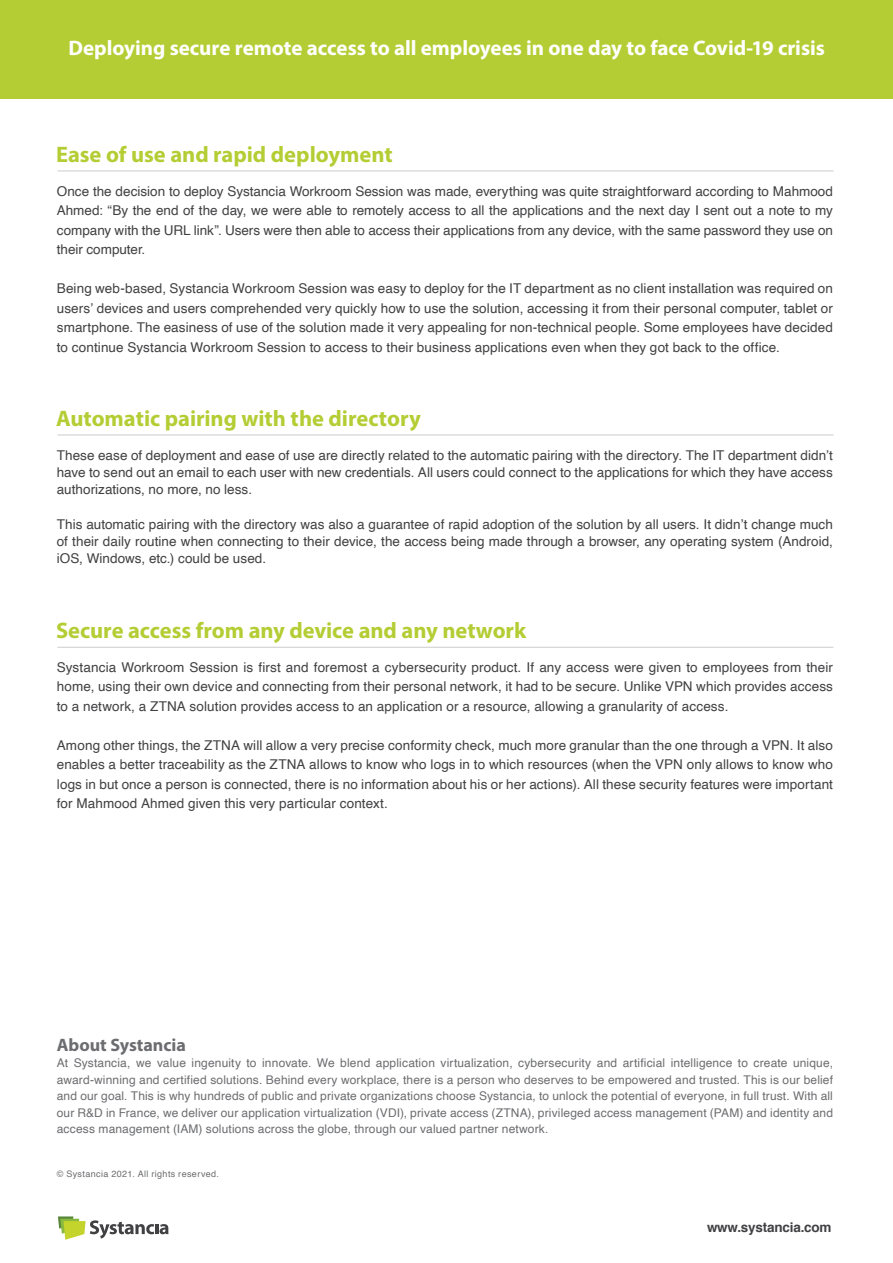
<style>
.page{position:relative;width:893px;height:1263px;background:#fff}
.page>*{position:absolute;margin:0;border:0;box-sizing:border-box;transform-origin:0 0}
.t1{font:700 22.5px "Myriad Pro";letter-spacing:-.005em;color:#b5cd34}
.t2{font:700 21px "Myriad Pro";letter-spacing:-.005em;color:#fff}
.t3{font:700 18px "Myriad Pro";color:#6c6d70}
.t4{font:13.5px/19.5px "Helvetica";letter-spacing:.005em;color:#414042;text-align:justify}
.t5{font:700 13.5px "Helvetica";letter-spacing:-.015em;color:#414042}
.t6{font:12px/16.5px "Helvetica";letter-spacing:.01em;color:#6c6d70;text-align:justify}
.t7{font:9px "Helvetica";letter-spacing:.045em;color:#6c6d70}
</style>
<div class="page">
<svg style="left:58px;top:1216px;width:110px;height:24px"></svg>
<hr style="left:57px;top:647px;width:776px;height:1px;background:#a8a9ad">
<hr style="left:57px;top:435px;width:776px;height:1px;background:#a8a9ad">
<hr style="left:57px;top:171px;width:776px;height:1px;background:#a8a9ad">
<div style="left:0;top:0;width:893px;height:99px;background:#b5cd34"></div>
<h2 class="t2" style="left:68px;top:35px;width:758px">Deploying secure remote access to all employees in one day to face Covid-19 crisis</h2>
<h1 class="t1" style="left:56px;top:140px;width:338px">Ease of use and rapid deployment</h1>
<p class="t4" style="left:57px;top:182px;width:778px">Once the decision to deploy Systancia Workroom Session was made, everything was quite straightforward according to Mahmood Ahmed: “By the end of the day, we were able to remotely access to all the applications and the next day I sent out a note to my company with the URL link”. Users were then able to access their applications from any device, with the same password they use on their computer.</p>
<p class="t4" style="left:57px;top:279px;width:778px">Being web-based, Systancia Workroom Session was easy to deploy for the IT department as no client installation was required on users’ devices and users comprehended very quickly how to use the solution, accessing it from their personal computer, tablet or smartphone. The easiness of use of the solution made it very appealing for non-technical people. Some employees have decided to continue Systancia Workroom Session to access to their business applications even when they got back to the office.</p>
<h1 class="t1" style="left:56px;top:404px;width:366px">Automatic pairing with the directory</h1>
<p class="t4" style="left:57px;top:447px;width:778px;line-height:17.2px">These ease of deployment and ease of use are directly related to the automatic pairing with the directory. The IT department didn’t have to send out an email to each user with new credentials. All users could connect to the applications for which they have access authorizations, no more, no less.</p>
<p class="t4" style="left:57px;top:516px;width:778px;line-height:17.2px">This automatic pairing with the directory was also a guarantee of rapid adoption of the solution by all users. It didn’t change much of their daily routine when connecting to their device, the access being made through a browser, any operating system (Android, iOS, Windows, etc.) could be used.</p>
<h1 class="t1" style="left:56px;top:616px;width:472px">Secure access from any device and any network</h1>
<p class="t4" style="left:57px;top:658px;width:778px">Systancia Workroom Session is first and foremost a cybersecurity product. If any access were given to employees from their home, using their own device and connecting from their personal network, it had to be secure. Unlike VPN which provides access to a network, a ZTNA solution provides access to an application or a resource, allowing a granularity of access.</p>
<p class="t4" style="left:57px;top:736px;width:778px">Among other things, the ZTNA will allow a very precise conformity check, much more granular than the one through a VPN. It also enables a better traceability as the ZTNA allows to know who logs in to which resources (when the VPN only allows to know who logs in but once a person is connected, there is no information about his or her actions). All these security features were important for Mahmood Ahmed given this very particular context.</p>
<h3 class="t3" style="left:57px;top:1033px;width:131px">About Systancia</h3>
<p class="t6" style="left:57px;top:1055px;width:778px">At Systancia, we value ingenuity to innovate. We blend application virtualization, cybersecurity and artificial intelligence to create unique, award-winning and certified solutions. Behind every workplace, there is a person who deserves to be empowered and trusted. This is our belief and our goal. This is why hundreds of public and private organizations choose Systancia, to unlock the potential of everyone, in full trust. With all our R&amp;D in France, we deliver our application virtualization (VDI), private access (ZTNA), privileged access management (PAM) and identity and access management (IAM) solutions across the globe, through our valued partner network.</p>
<p class="t7" style="left:57px;top:1167px;width:164px">© Systancia 2021. All rights reserved.</p>
<p class="t5" style="left:707px;top:1216px;width:126px">www.systancia.com</p>
</div>
